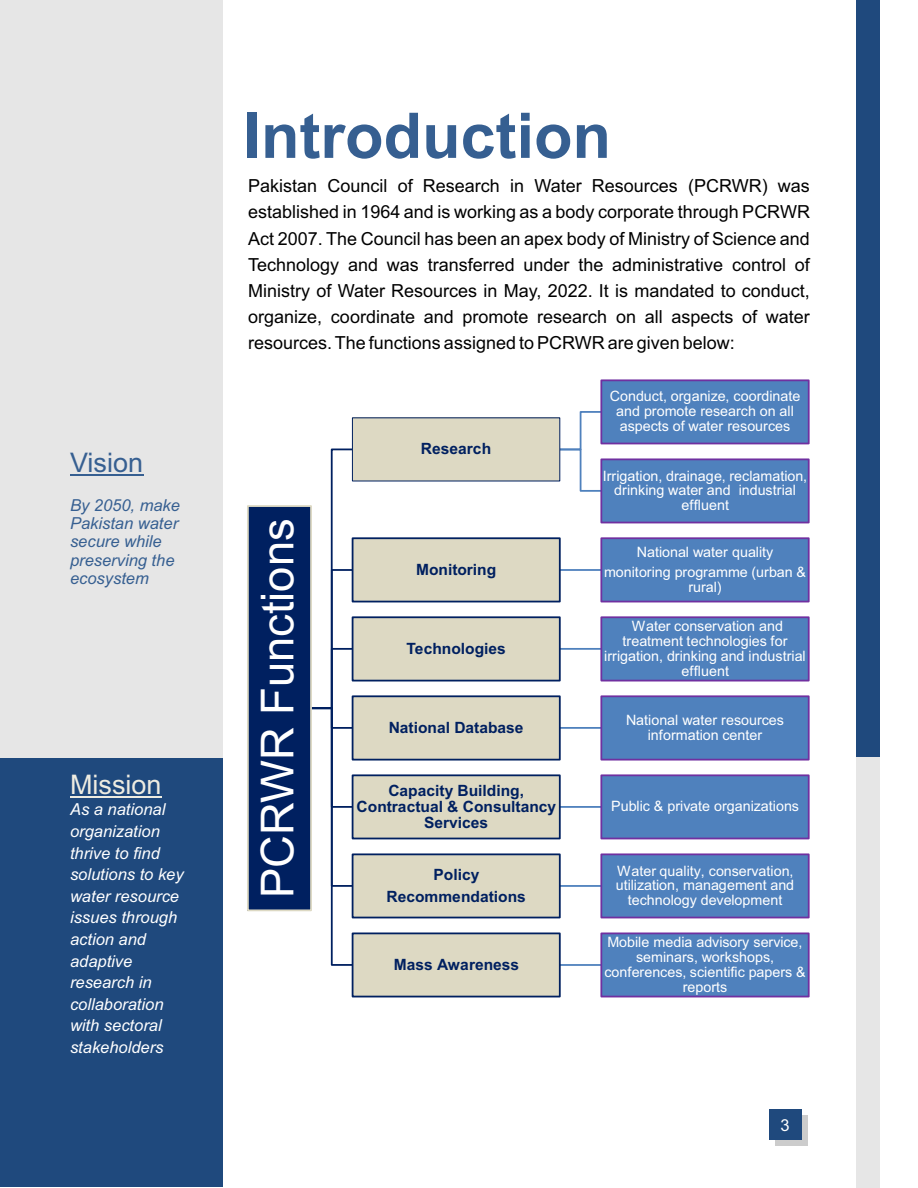
<style>
.page{position:relative;width:918px;height:1188px;background:#fff}
.page>*{position:absolute;margin:0;border:0;box-sizing:border-box;transform-origin:0 0}
.t1{font:700 63px "Arial";color:#365f91}
.t2{font:45.45px "Arial";color:#fff}
.t3{font:27px "Arial";color:#eeece1}
.t4{font:27px "Arial";color:#365f91}
.t5{font:18px/26.1px "Arial";color:#000;text-align:justify}
.t6{font:italic 16.5px/21.6px "Arial";color:#fff}
.t7{font:italic 16.5px/18.5px "Arial";color:#365f91}
.t8{font:16.5px "Arial";color:#fff}
.t9{font:700 15.6px/16px "Arial";color:#002060;text-align:center}
.t10{font:14.4px "Arial";color:#fff}
.t11{font:14.25px/14.9px "Arial";color:#fff;text-align:center}
</style>
<div class="page">
<div style="left:0;top:0;width:222px;height:1187px;background:#1f497d"></div>
<div style="left:0;top:0;width:222px;height:758px;background:#e6e6e6"></div>
<hr style="left:70px;top:474px;width:73px;height:1px;background:#365f91">
<hr style="left:70px;top:796px;width:92px;height:1px;background:#eeece1">
<hr style="left:560px;top:964px;width:41px;height:2px;background:#4f81bd">
<hr style="left:560px;top:885px;width:41px;height:2px;background:#4f81bd">
<hr style="left:560px;top:806px;width:41px;height:2px;background:#4f81bd">
<hr style="left:560px;top:727px;width:41px;height:2px;background:#4f81bd">
<hr style="left:560px;top:648px;width:41px;height:2px;background:#4f81bd">
<hr style="left:560px;top:569px;width:41px;height:2px;background:#4f81bd">
<svg style="left:558px;top:411px;width:45px;height:81px"></svg>
<svg style="left:309px;top:448px;width:45px;height:519px"></svg>
<div style="left:248px;top:506px;width:63px;height:404px;background:#002060"></div>
<div style="left:247px;top:505px;width:65px;height:406px;border:2px solid #ddd9c3"></div>
<div style="left:352px;top:418px;width:208px;height:63px;background:#ddd9c3"></div>
<div style="left:601px;top:380px;width:208px;height:64px;background:#4f81bd"></div>
<div style="left:600px;top:379px;width:210px;height:65px;border:2px solid #7030a0"></div>
<div style="left:601px;top:459px;width:208px;height:64px;background:#4f81bd"></div>
<div style="left:600px;top:458px;width:210px;height:65px;border:2px solid #7030a0"></div>
<div style="left:353px;top:538px;width:207px;height:64px;background:#ddd9c3"></div>
<div style="left:352px;top:537px;width:209px;height:65px;border:2px solid #002060"></div>
<div style="left:601px;top:538px;width:208px;height:64px;background:#4f81bd"></div>
<div style="left:600px;top:537px;width:210px;height:65px;border:2px solid #7030a0"></div>
<div style="left:353px;top:617px;width:207px;height:64px;background:#ddd9c3"></div>
<div style="left:352px;top:616px;width:209px;height:66px;border:2px solid #002060"></div>
<div style="left:601px;top:617px;width:208px;height:64px;background:#4f81bd"></div>
<div style="left:600px;top:616px;width:210px;height:66px;border:2px solid #7030a0"></div>
<div style="left:353px;top:696px;width:207px;height:64px;background:#ddd9c3"></div>
<div style="left:352px;top:695px;width:209px;height:66px;border:2px solid #002060"></div>
<div style="left:601px;top:696px;width:208px;height:64px;background:#4f81bd"></div>
<div style="left:600px;top:695px;width:210px;height:66px;border:2px solid #7030a0"></div>
<div style="left:353px;top:775px;width:207px;height:64px;background:#ddd9c3"></div>
<div style="left:352px;top:774px;width:209px;height:65px;border:2px solid #002060"></div>
<div style="left:601px;top:775px;width:208px;height:64px;background:#4f81bd"></div>
<div style="left:600px;top:774px;width:210px;height:65px;border:2px solid #7030a0"></div>
<div style="left:353px;top:854px;width:207px;height:64px;background:#ddd9c3"></div>
<div style="left:352px;top:853px;width:209px;height:65px;border:2px solid #002060"></div>
<div style="left:601px;top:854px;width:208px;height:64px;background:#4f81bd"></div>
<div style="left:600px;top:853px;width:210px;height:65px;border:2px solid #7030a0"></div>
<div style="left:353px;top:933px;width:207px;height:64px;background:#ddd9c3"></div>
<div style="left:352px;top:933px;width:209px;height:64px;border:2px solid #002060"></div>
<div style="left:601px;top:933px;width:208px;height:64px;background:#4f81bd"></div>
<div style="left:600px;top:933px;width:210px;height:64px;border:2px solid #7030a0"></div>
<div style="left:856px;top:0;width:24px;height:1188px;background:#1f497d"></div>
<div style="left:856px;top:757px;width:24px;height:431px;background:#e6e6e6"></div>
<div style="left:775px;top:1115px;width:33px;height:31px;background:#ccc"></div>
<div style="left:769px;top:1109px;width:32px;height:31px;background:#1f497d"></div>
<h3 class="t4" style="left:70px;top:452px;width:75px">Vision</h3>
<p class="t7" style="left:70px;top:497px;width:112px">By 2050, make<br>Pakistan water secure while preserving the ecosystem</p>
<h3 class="t3" style="left:70px;top:774px;width:93px">Mission</h3>
<p class="t6" style="left:70px;top:800px;width:115px">As a national organization thrive to find solutions to key water resource issues through action and adaptive research in collaboration with sectoral stakeholders</p>
<h1 class="t1" style="left:244px;top:112px;width:369px">Introduction</h1>
<p class="t5" style="left:248px;top:175px;width:563px">Pakistan Council of Research in Water Resources (PCRWR) was established in 1964 and is working as a body corporate through PCRWR Act 2007. The Council has been an apex body of Ministry of Science and Technology and was transferred under the administrative control of Ministry of Water Resources in May, 2022. It is mandated to conduct, organize, coordinate and promote research on all aspects of water resources. The functions assigned to PCRWR are given below:</p>
<h2 class="t2" style="left:260px;top:898px;width:381px;rotate:-90deg">PCRWR Functions</h2>
<p class="t9" style="left:421px;top:442px;width:72px">Research</p>
<p class="t9" style="left:416px;top:563px;width:82px">Monitoring</p>
<p class="t9" style="left:407px;top:642px;width:101px">Technologies</p>
<p class="t11" style="left:610px;top:390px;width:192px">Conduct, organize, coordinate and promote research on all aspects of water resources</p>
<p class="t11" style="left:603px;top:469px;width:206px">Irrigation, drainage, reclamation, drinking water and industrial effluent</p>
<p class="t10" style="left:637px;top:546px;width:138px">National water quality</p>
<p class="t11" style="left:604px;top:566px;width:204px">monitoring programme (urban &amp; rural)</p>
<p class="t11" style="left:632px;top:620px;width:153px">Water conservation and</p>
<p class="t10" style="left:623px;top:635px;width:167px">treatment technologies for</p>
<p class="t11" style="left:604px;top:650px;width:203px">irrigation, drinking and industrial effluent</p>
<p class="t9" style="left:389px;top:721px;width:136px">National Database</p>
<p class="t11" style="left:626px;top:714px;width:160px">National water resources information center</p>
<p class="t9" style="left:357px;top:784px;width:201px">Capacity Building,<br>Contractual &amp; Consultancy<br>Services</p>
<p class="t11" style="left:611px;top:800px;width:189px">Public &amp; private organizations</p>
<p class="t9" style="left:387px;top:864px;width:141px;line-height:22.5px">Policy<br>Recommendations</p>
<p class="t11" style="left:616px;top:865px;width:180px">Water quality, conservation, utilization, management and technology development</p>
<p class="t9" style="left:394px;top:958px;width:127px">Mass Awareness</p>
<p class="t11" style="left:604px;top:936px;width:203px">Mobile media advisory service, seminars, workshops, conferences, scientific papers &amp; reports</p>
<p class="t8" style="left:780px;top:1119px;width:11px">3</p>
</div>
